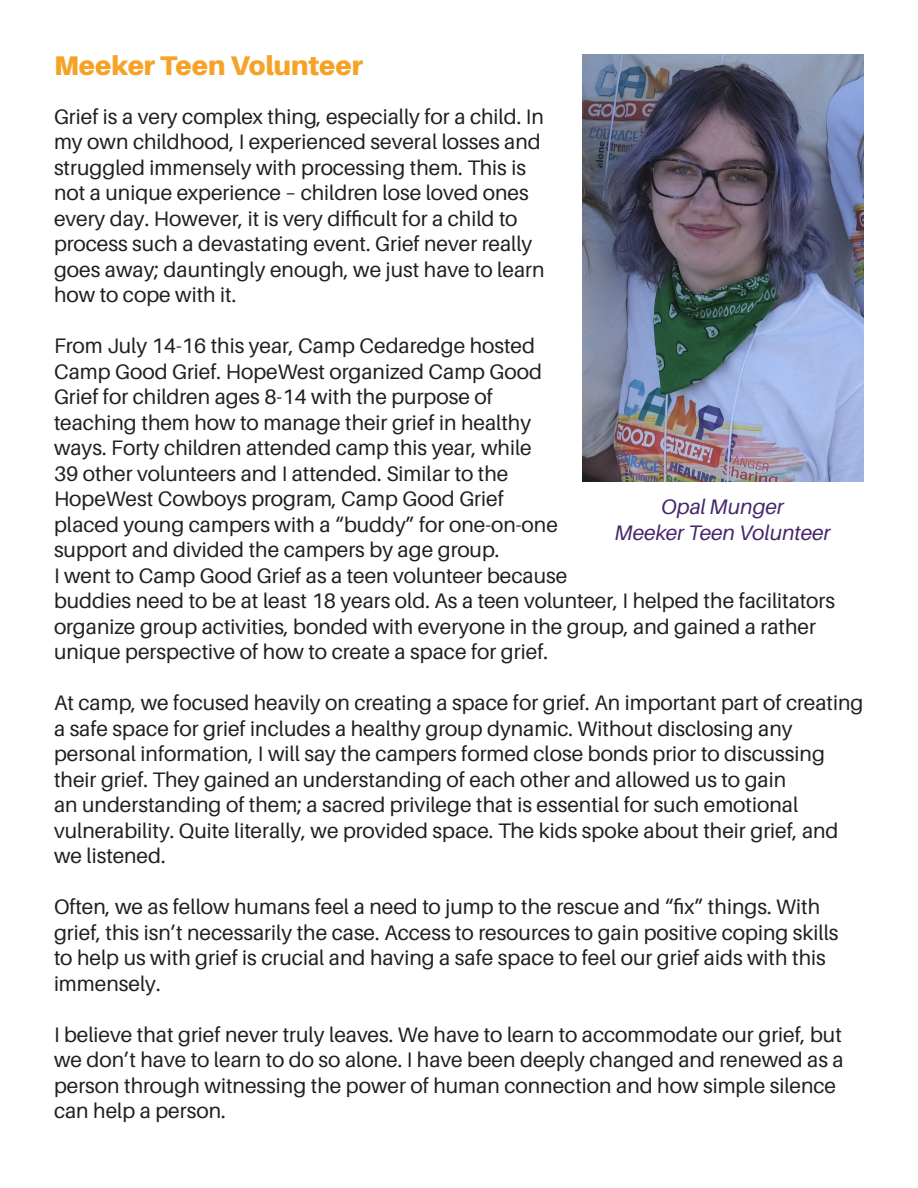
<style>
.page{position:relative;width:918px;height:1188px;background:#fff}
.page>*{position:absolute;margin:0;border:0;box-sizing:border-box;transform-origin:0 0}
.t1{font:900 27px "Aileron";color:#f5a227}
.t2{font:21px/25.5px "Aileron";color:#231f20}
.t3{font:italic 21px "Aileron";color:#46276a}
</style>
<div class="page">
<img style="left:582px;top:54px;width:282px;height:428px">
<p class="t1" style="left:54px;top:50px;width:311px">Meeker Teen Volunteer</p>
<p class="t2" style="left:54px;top:104px;width:492px">Grief is a very complex thing, especially for a child. In my own childhood, I experienced several losses and struggled immensely with processing them. This is not a unique experience – children lose loved ones every day. However, it is very difficult for a child to process such a devastating event. Grief never really goes away; dauntingly enough, we just have to learn how to cope with it.</p>
<p class="t2" style="left:54px;top:333px;width:505px">From July 14-16 this year, Camp Cedaredge hosted Camp Good Grief. HopeWest organized Camp Good Grief for children ages 8-14 with the purpose of teaching them how to manage their grief in healthy ways. Forty children attended camp this year, while 39 other volunteers and I attended. Similar to the HopeWest Cowboys program, Camp Good Grief placed young campers with a “buddy” for one-on-one support and divided the campers by age group.</p>
<p class="t2" style="left:54px;top:563px;width:515px">I went to Camp Good Grief as a teen volunteer because</p>
<p class="t2" style="left:54px;top:588px;width:783px">buddies need to be at least 18 years old. As a teen volunteer, I helped the facilitators organize group activities, bonded with everyone in the group, and gained a rather unique perspective of how to create a space for grief.</p>
<p class="t2" style="left:54px;top:690px;width:811px">At camp, we focused heavily on creating a space for grief. An important part of creating a safe space for grief includes a healthy group dynamic. Without disclosing any personal information, I will say the campers formed close bonds prior to discussing their grief. They gained an understanding of each other and allowed us to gain<br>an understanding of them; a sacred privilege that is essential for such emotional vulnerability. Quite literally, we provided space. The kids spoke about their grief, and we listened.</p>
<p class="t2" style="left:54px;top:894px;width:786px">Often, we as fellow humans feel a need to jump to the rescue and “fix” things. With grief, this isn’t necessarily the case. Access to resources to gain positive coping skills to help us with grief is crucial and having a safe space to feel our grief aids with this immensely.</p>
<p class="t2" style="left:54px;top:1022px;width:791px">I believe that grief never truly leaves. We have to learn to accommodate our grief, but we don’t have to learn to do so alone. I have been deeply changed and renewed as a person through witnessing the power of human connection and how simple silence can help a person.</p>
<p class="t3" style="left:661px;top:495px;width:124px">Opal Munger</p>
<p class="t3" style="left:615px;top:521px;width:217px">Meeker Teen Volunteer</p>
</div>
